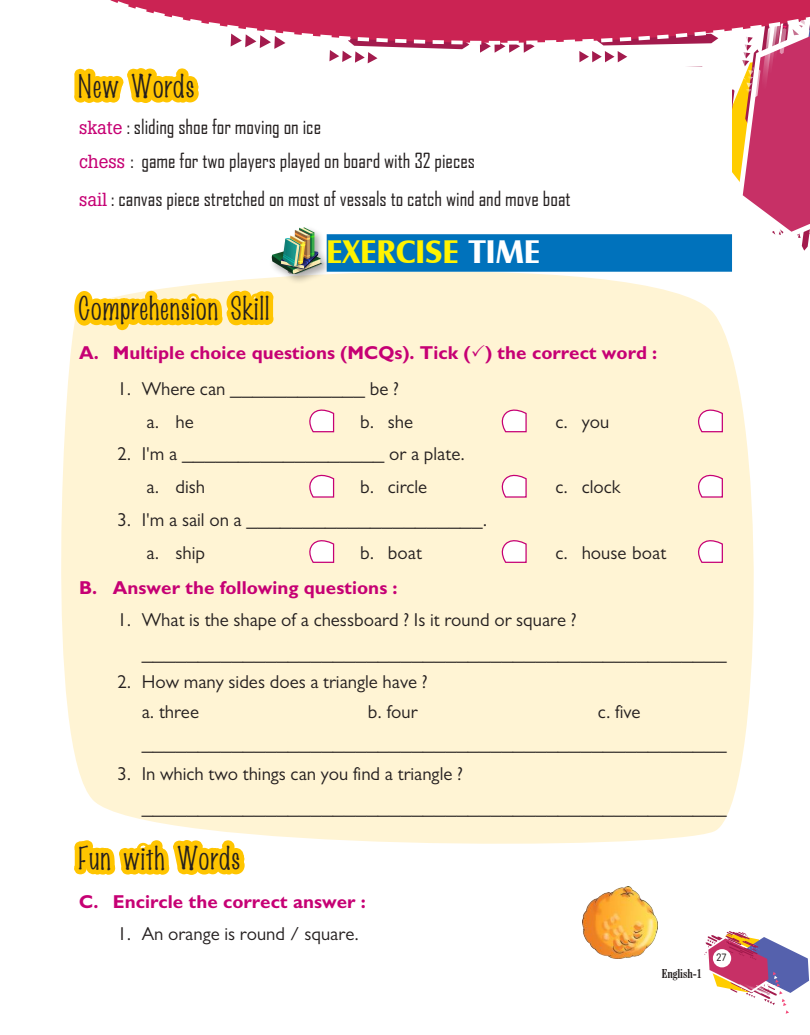
<style>
.page{position:relative;width:810px;height:1035px;background:#fff}
.page>*{position:absolute;margin:0;border:0;box-sizing:border-box;transform-origin:0 0}
.t1{font:700 33.75px "Castle T";color:#fff300}
.t2{font:28.75px "Marker Fine Point";letter-spacing:.04em;color:#241f1f;scale:1.1 1}
.t3{font:22.5px "Gill Sans MT Pro";color:#241f1f}
.t4{font:20px/34.8px "Agency FB";color:#241f1f}
.t5{font:18.75px/32.9px "Gill Sans MT Pro";color:#241f1f}
.t6{font:700 18.75px "Gill Sans MT Pro";color:#c60074}
.t7{font:700 condensed 12.5px "Century Schoolbook BT";color:#241f1f}
.t8{font:10px "B Preplay";color:#241f1f}
.s1{font-family:"Boton";font-size:18.75px;color:#c60074}
.s2{color:#fff}
.s3{font-size:22.5px}
.s4{font-size:18.75px}
</style>
<div class="page">
<svg style="left:705px;top:931px;width:104px;height:83px"></svg>
<div style="left:713px;top:949px;width:18px;height:18px;background:#fff;border-radius:50%"></div>
<img style="left:583px;top:887px;width:75px;height:71px">
<div style="left:61px;top:388px;width:693px;height:456px;background:#fff4d4"></div>
<svg style="left:306px;top:406px;width:29px;height:27px"></svg>
<svg style="left:498px;top:406px;width:29px;height:27px"></svg>
<svg style="left:694px;top:406px;width:30px;height:27px"></svg>
<svg style="left:306px;top:471px;width:29px;height:27px"></svg>
<svg style="left:498px;top:471px;width:29px;height:27px"></svg>
<svg style="left:694px;top:471px;width:30px;height:27px"></svg>
<svg style="left:306px;top:537px;width:29px;height:27px"></svg>
<svg style="left:498px;top:537px;width:29px;height:27px"></svg>
<svg style="left:694px;top:537px;width:30px;height:27px"></svg>
<svg style="left:65px;top:738px;width:188px;height:137px"></svg>
<svg style="left:67px;top:0;width:743px;height:388px"></svg>
<h2 class="t2" style="left:79px;top:68px;width:106px">New Words</h2>
<p class="t4" style="left:79px;top:108px;width:397px"><span class="s1">skate</span> : sliding shoe for moving on ice<br><span class="s1">chess</span> : game for two players played on board with 32 pieces</p>
<p class="t4" style="left:79px;top:180px;width:493px"><span class="s1">sail</span> : canvas piece stretched on most of vessals to catch wind and move boat</p>
<h1 class="t1" style="left:326px;top:232px;width:216px">EXERCISE <span class="s2">TIME</span></h1>
<h2 class="t2" style="left:79px;top:290px;width:175px">Comprehension Skill</h2>
<p class="t6" style="left:79px;top:341px;width:580px">A. Multiple choice questions (MCQs). Tick ( ) the correct word :</p>
<p class="t5" style="left:146px;top:372px;width:254px;text-indent:-29px">1. Where can <span class="s3">____________</span> be ? a. he</p>
<p class="t5" style="left:360px;top:405px;width:55px">b. she</p>
<p class="t5" style="left:555px;top:405px;width:55px">c. you</p>
<p class="t3" style="left:118px;top:439px;width:349px"><span class="s4">2. I'm a</span> __________________ <span class="s4">or a plate.</span></p>
<p class="t5" style="left:146px;top:470px;width:60px">a. dish</p>
<p class="t5" style="left:360px;top:470px;width:69px">b. circle</p>
<p class="t5" style="left:555px;top:470px;width:67px">c. clock</p>
<p class="t3" style="left:118px;top:505px;width:371px"><span class="s4">3. I'm a sail on a</span> _____________________<span class="s4">.</span></p>
<p class="t5" style="left:146px;top:536px;width:60px">a. ship</p>
<p class="t5" style="left:360px;top:536px;width:63px">b. boat</p>
<p class="t5" style="left:555px;top:536px;width:112px">c. house boat</p>
<p class="t6" style="left:79px;top:576px;width:320px">B. Answer the following questions :</p>
<p class="t5" style="left:118px;top:603px;width:461px">1. What is the shape of a chessboard ? Is it round or square ?</p>
<p class="t3" style="left:142px;top:639px;width:586px">____________________________________________________</p>
<p class="t5" style="left:142px;top:667px;width:288px;line-height:29.9px;text-indent:-24px">2. How many sides does a triangle have ? a. three</p>
<p class="t5" style="left:368px;top:695px;width:51px">b. four</p>
<p class="t5" style="left:598px;top:695px;width:44px">c. five</p>
<p class="t3" style="left:142px;top:729px;width:586px">____________________________________________________</p>
<p class="t5" style="left:118px;top:757px;width:347px">3. In which two things can you find a triangle ?</p>
<p class="t3" style="left:142px;top:793px;width:586px">____________________________________________________</p>
<h2 class="t2" style="left:79px;top:839px;width:148px">Fun with Words</h2>
<p class="t6" style="left:79px;top:890px;width:288px">C. Encircle the correct answer :</p>
<p class="t5" style="left:118px;top:917px;width:243px">1. An orange is round / square.</p>
<p class="t7" style="left:662px;top:966px;width:42px">English-1</p>
<p class="t8" style="left:717px;top:952px;width:12px">27</p>
</div>
